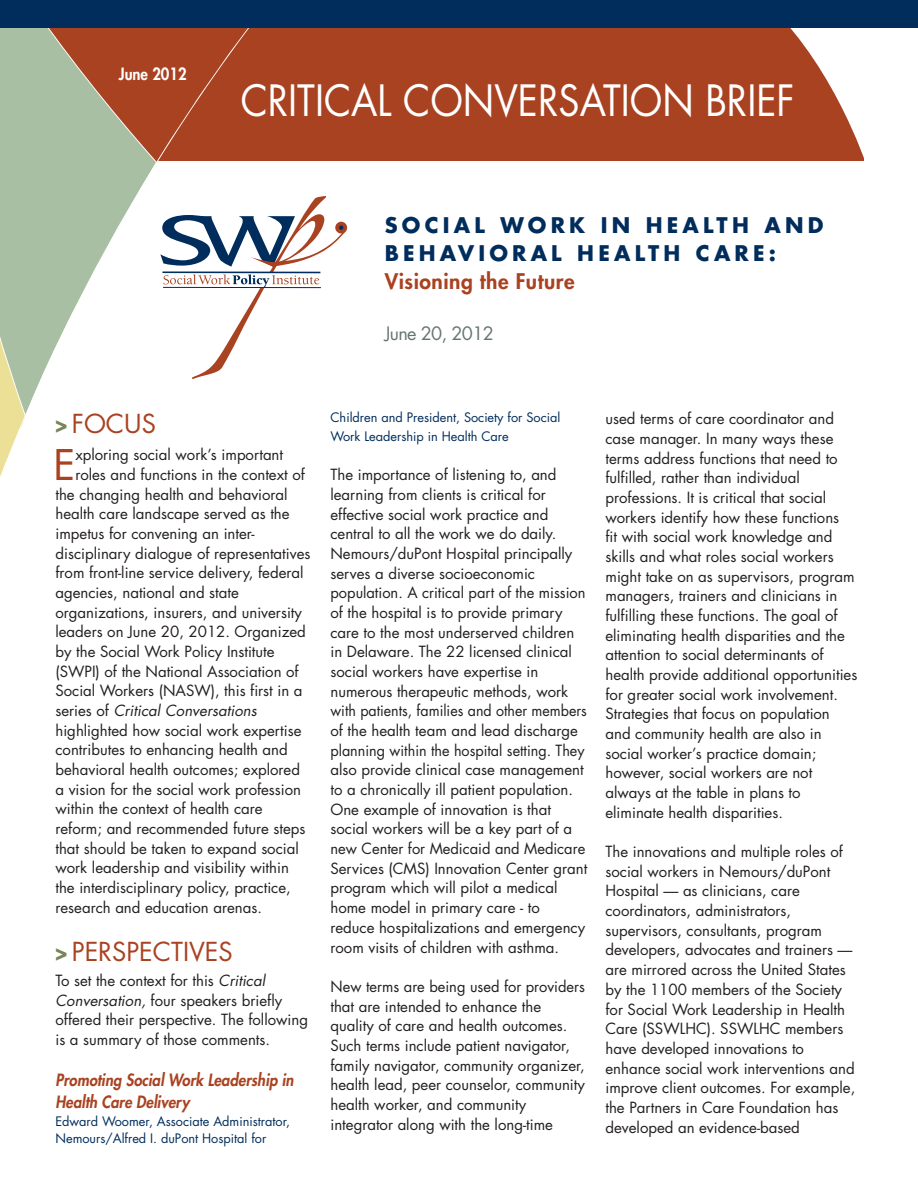
<style>
.page{position:relative;width:918px;height:1188px;background:#fff}
.page>*{position:absolute;margin:0;border:0;box-sizing:border-box;transform-origin:0 0}
.t1{font:42px "Futura";color:#fff;scale:.9 1}
.t2{font:41.1px "Futura";color:#a94220}
.t3{font:25.5px "Futura";color:#a94220}
.t4{font:700 21px/27.8px "Futura";letter-spacing:.2em;color:#002d5c}
.t5{font:800 21px "Futura";letter-spacing:.025em;color:#a94220}
.t6{font:18px "Futura";letter-spacing:-.035em;color:#65776e}
.t7{font:italic 800 16.5px/21.9px "Futura";letter-spacing:.005em;color:#a94220;scale:.9 1}
.t8{font:800 16.5px "Futura";color:#fff;scale:.9 1}
.t9{font:15px/19.6px "Futura";color:#231f20}
.t10{font:italic 15px "Futura";letter-spacing:.005em;color:#231f20}
.t11{font:12.75px/16.8px "Futura";color:#002d5c}
.s1{font-weight:800;color:#78855b}
.s2{font-style:normal}
.s3{font-style:italic}
</style>
<div class="page">
<div style="left:156px;top:13px;width:708px;height:148px;background:#a94220"></div>
<svg style="left:0;top:28px;width:346px;height:449px"></svg>
<hr style="left:163px;top:287px;width:158px;height:1px;background:#002d5c">
<hr style="left:163px;top:271px;width:157px;height:2px;background:#002d5c">
<svg style="left:790px;top:28px;width:74px;height:130px"></svg>
<div style="left:0;top:0;width:918px;height:28px;background:#002d5c"></div>
<p class="t8" style="left:119px;top:66px;width:77px">June 2012</p>
<h1 class="t1" style="left:241px;top:81px;width:617px">CRITICAL CONVERSATION BRIEF</h1>
<h3 class="t4" style="left:385px;top:214px;width:440px">SOCIAL WORK IN HEALTH AND<br>BEHAVIORAL HEALTH CARE:</h3>
<h3 class="t5" style="left:385px;top:271px;width:191px">Visioning the Future</h3>
<p class="t6" style="left:385px;top:325px;width:111px">June 20, 2012</p>
<h3 class="t3" style="left:55px;top:412px;width:102px"><span class="s1">&gt;</span> FOCUS</h3>
<h2 class="t2" style="left:54px;top:446px;width:23px">E</h2>
<p class="t9" style="left:75px;top:446px;width:209px">xploring social work’s important</p>
<p class="t9" style="left:75px;top:466px;width:231px">roles and functions in the context of</p>
<p class="t9" style="left:55px;top:486px;width:234px">the changing health and behavioral</p>
<p class="t9" style="left:55px;top:505px;width:236px">health care landscape served as the</p>
<p class="t9" style="left:55px;top:525px;width:201px">impetus for convening an inter-</p>
<p class="t9" style="left:55px;top:545px;width:256px">disciplinary dialogue of representatives</p>
<p class="t9" style="left:55px;top:564px;width:250px">from front-line service delivery, federal</p>
<p class="t9" style="left:55px;top:584px;width:185px">agencies, national and state</p>
<p class="t9" style="left:55px;top:604px;width:248px">organizations, insurers, and university</p>
<p class="t9" style="left:55px;top:623px;width:252px">leaders on June 20, 2012. Organized</p>
<p class="t9" style="left:55px;top:643px;width:221px">by the Social Work Policy Institute</p>
<p class="t9" style="left:55px;top:663px;width:245px">(SWPI) of the National Association of</p>
<p class="t9" style="left:55px;top:682px;width:249px">Social Workers (NASW), this first in a</p>
<p class="t10" style="left:55px;top:704px;width:203px"><span class="s2">series of</span> Critical Conversations</p>
<p class="t9" style="left:55px;top:722px;width:248px">highlighted how social work expertise</p>
<p class="t9" style="left:55px;top:741px;width:234px">contributes to enhancing health and</p>
<p class="t9" style="left:55px;top:761px;width:246px">behavioral health outcomes; explored</p>
<p class="t9" style="left:55px;top:781px;width:247px">a vision for the social work profession</p>
<p class="t9" style="left:55px;top:800px;width:209px">within the context of health care</p>
<p class="t9" style="left:55px;top:820px;width:252px">reform; and recommended future steps</p>
<p class="t9" style="left:55px;top:840px;width:245px">that should be taken to expand social</p>
<p class="t9" style="left:55px;top:859px;width:235px">work leadership and visibility within</p>
<p class="t9" style="left:55px;top:879px;width:237px">the interdisciplinary policy, practice,</p>
<p class="t9" style="left:55px;top:899px;width:208px">research and education arenas.</p>
<h3 class="t3" style="left:55px;top:940px;width:179px"><span class="s1">&gt;</span> PERSPECTIVES</h3>
<p class="t9" style="left:55px;top:972px;width:254px">To set the context for this <span class="s3">Critical Conversation,</span> four speakers briefly offered their perspective. The following is a summary of those comments.</p>
<p class="t7" style="left:56px;top:1070px;width:266px">Promoting Social Work Leadership in<br>Health Care Delivery</p>
<p class="t11" style="left:55px;top:1114px;width:236px">Edward Woomer, Associate Administrator,<br>Nemours/Alfred I. duPont Hospital for</p>
<p class="t11" style="left:330px;top:410px;width:231px;line-height:18.6px">Children and President, Society for Social<br>Work Leadership in Health Care</p>
<p class="t9" style="left:330px;top:466px;width:258px">The importance of listening to, and learning from clients is critical for effective social work practice and central to all the work we do daily.<br>Nemours/duPont Hospital principally serves a diverse socioeconomic population. A critical part of the mission of the hospital is to provide primary care to the most underserved children in Delaware. The 22 licensed clinical social workers have expertise in numerous therapeutic methods, work with patients, families and other members of the health team and lead discharge planning within the hospital setting. They also provide clinical case management to a chronically ill patient population.<br>One example of innovation is that social workers will be a key part of a new Center for Medicaid and Medicare Services (CMS) Innovation Center grant program which will pilot a medical home model in primary care - to reduce hospitalizations and emergency room visits of children with asthma.</p>
<p class="t9" style="left:330px;top:978px;width:256px">New terms are being used for providers that are intended to enhance the quality of care and health outcomes.<br>Such terms include patient navigator, family navigator, community organizer, health lead, peer counselor, community health worker, and community integrator along with the long-time</p>
<p class="t9" style="left:605px;top:410px;width:253px">used terms of care coordinator and case manager. In many ways these terms address functions that need to fulfilled, rather than individual professions. It is critical that social workers identify how these functions<br>fit with social work knowledge and skills and what roles social workers might take on as supervisors, program managers, trainers and clinicians in fulfilling these functions. The goal of eliminating health disparities and the attention to social determinants of health provide additional opportunities for greater social work involvement.<br>Strategies that focus on population and community health are also in social worker’s practice domain; however, social workers are not always at the table in plans to eliminate health disparities.</p>
<p class="t9" style="left:605px;top:843px;width:251px">The innovations and multiple roles of social workers in Nemours/duPont Hospital — as clinicians, care coordinators, administrators, supervisors, consultants, program developers, advocates and trainers — are mirrored across the United States by the 1100 members of the Society for Social Work Leadership in Health Care (SSWLHC). SSWLHC members have developed innovations to enhance social work interventions and improve client outcomes. For example, the Partners in Care Foundation has developed an evidence-based</p>
</div>
